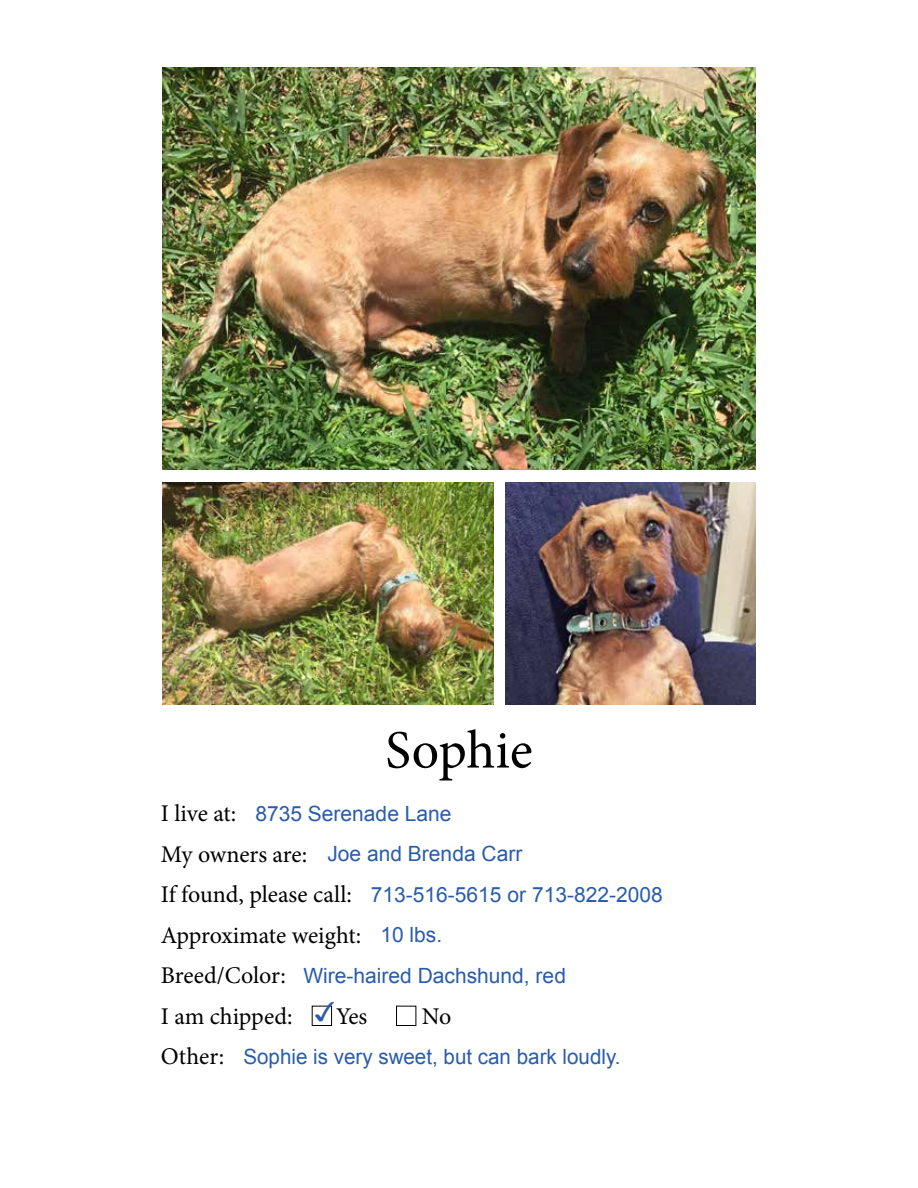
<style>
.page{position:relative;width:918px;height:1188px;background:#fff}
.page>*{position:absolute;margin:0;border:0;box-sizing:border-box;transform-origin:0 0}
.t1{font:54px "Minion Pro";color:#000}
.t2{font:27px "Monotype Sorts";color:#2a5caa}
.t3{font:24px/40.5px "Minion Pro";letter-spacing:-.005em;color:#000}
.t4{font:21px "Arial";color:#2a5caa}
</style>
<div class="page">
<img style="left:162px;top:67px;width:594px;height:402px">
<img style="left:162px;top:482px;width:332px;height:222px">
<img style="left:506px;top:482px;width:250px;height:222px">
<div style="left:312px;top:1006px;width:20px;height:20px;border:1px solid #000"></div>
<div style="left:396px;top:1006px;width:20px;height:20px;border:1px solid #000"></div>
<h1 class="t1" style="left:385px;top:714px;width:149px">Sophie</h1>
<p class="t3" style="left:161px;top:793px;width:202px">I live at:<br>My owners are:<br>If found, please call:<br>Approximate weight:<br>Breed/Color:<br>I am chipped:</p>
<p class="t4" style="left:255px;top:800px;width:198px">8735 Serenade Lane</p>
<p class="t4" style="left:327px;top:840px;width:196px">Joe and Brenda Carr</p>
<p class="t4" style="left:371px;top:881px;width:293px">713-516-5615 or 713-822-2008</p>
<p class="t4" style="left:380px;top:921px;width:63px">10 lbs.</p>
<p class="t4" style="left:303px;top:962px;width:264px">Wire-haired Dachshund, red</p>
<p class="t2" style="left:315px;top:999px;width:26px">3</p>
<p class="t3" style="left:336px;top:996px;width:33px">Yes</p>
<p class="t3" style="left:422px;top:996px;width:31px">No</p>
<p class="t3" style="left:161px;top:1036px;width:65px">Other:</p>
<p class="t4" style="left:243px;top:1043px;width:379px">Sophie is very sweet, but can bark loudly.</p>
</div>
